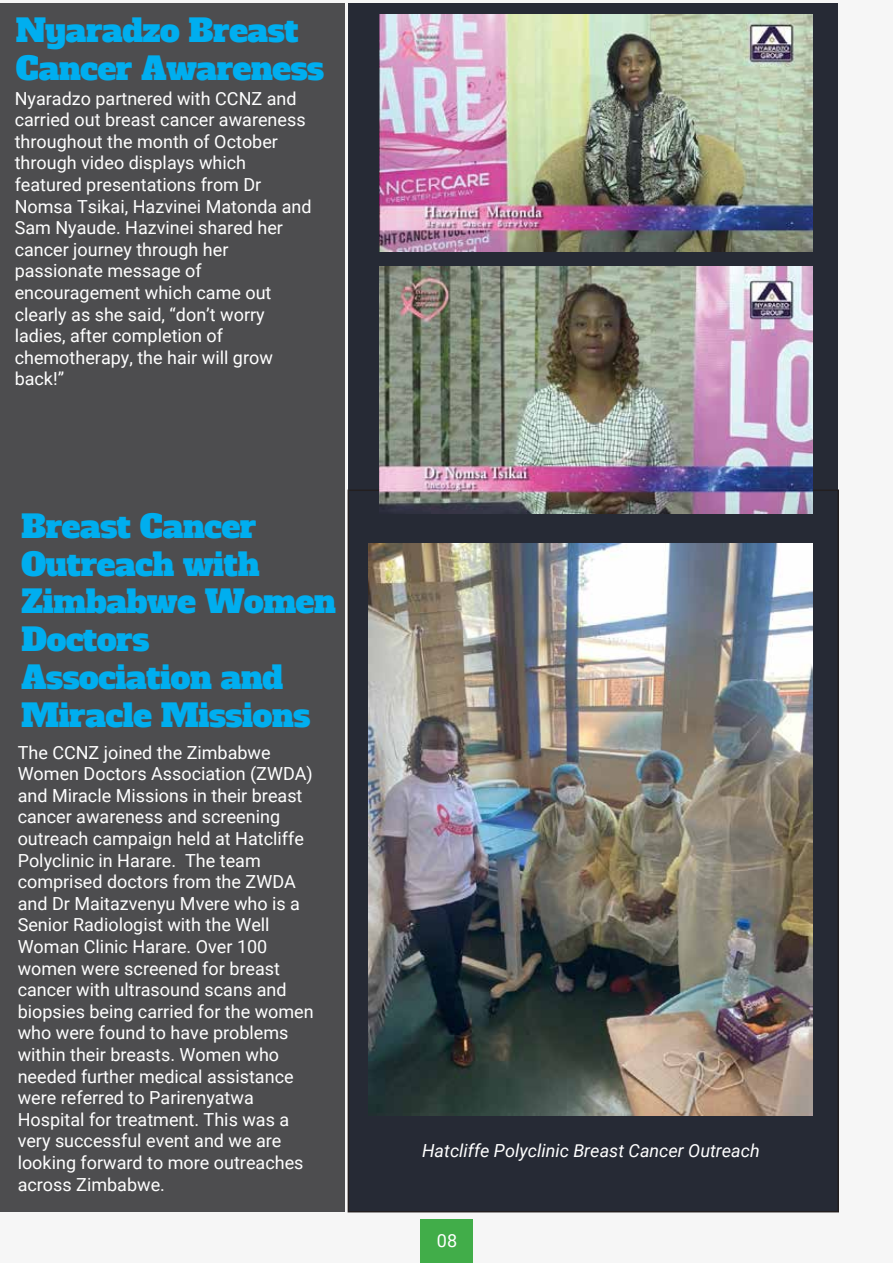
<style>
.page{position:relative;width:893px;height:1263px;background:#f6f6f6}
.page>*{position:absolute;margin:0;border:0;box-sizing:border-box;transform-origin:0 0}
.t1{font:31.5px/37.8px "Alfa Slab One";letter-spacing:-.01em;color:#00aeef}
.t2{font:18px/21.6px "Roboto";color:#fff}
.t3{font:italic 18px "Roboto";color:#fff}
</style>
<div class="page">
<div style="left:348px;top:3px;width:490px;height:1209px;background:#262a35"></div>
<div style="left:0;top:3px;width:344px;height:1209px;background:#4d4d4f"></div>
<img style="left:379px;top:15px;width:433px;height:237px">
<img style="left:379px;top:267px;width:433px;height:246px">
<div style="left:420px;top:1219px;width:53px;height:44px;background:#41ad49"></div>
<img style="left:368px;top:543px;width:445px;height:572px">
<h1 class="t1" style="left:16px;top:12px;width:310px">Nyaradzo Breast<br>Cancer Awareness</h1>
<p class="t2" style="left:15px;top:87px;width:298px">Nyaradzo partnered with CCNZ and carried out breast cancer awareness throughout the month of October through video displays which featured presentations from Dr<br>Nomsa Tsikai, Hazvinei Matonda and<br>Sam Nyaude. Hazvinei shared her cancer journey through her passionate message of encouragement which came out clearly as she said, “don’t worry ladies, after completion of chemotherapy, the hair will grow back!”</p>
<h1 class="t1" style="left:21px;top:508px;width:316px">Breast Cancer<br>Outreach with<br>Zimbabwe Women<br>Doctors<br>Association and<br>Miracle Missions</h1>
<p class="t2" style="left:18px;top:741px;width:298px">The CCNZ joined the Zimbabwe<br>Women Doctors Association (ZWDA) and Miracle Missions in their breast cancer awareness and screening outreach campaign held at Hatcliffe<br>Polyclinic in Harare. The team comprised doctors from the ZWDA and Dr Maitazvenyu Mvere who is a<br>Senior Radiologist with the Well<br>Woman Clinic Harare. Over 100 women were screened for breast cancer with ultrasound scans and biopsies being carried for the women who were found to have problems within their breasts. Women who needed further medical assistance were referred to Parirenyatwa<br>Hospital for treatment. This was a very successful event and we are looking forward to more outreaches across Zimbabwe.</p>
<p class="t3" style="left:422px;top:1138px;width:339px">Hatcliffe Polyclinic Breast Cancer Outreach</p>
<p class="t2" style="left:437px;top:1229px;width:22px">08</p>
</div>
